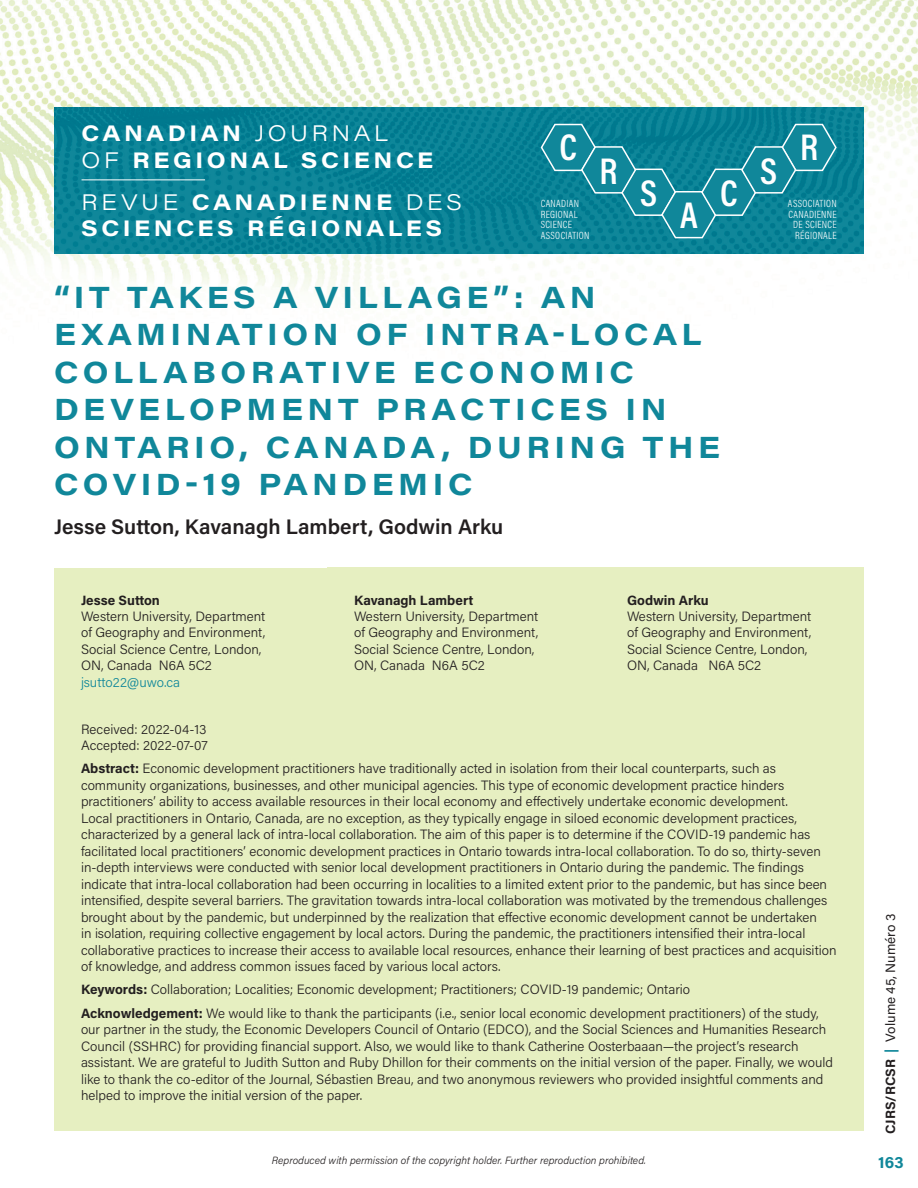
<style>
.page{position:relative;width:918px;height:1188px;background:#fff}
.page>*{position:absolute;margin:0;border:0;box-sizing:border-box;transform-origin:0 0}
.t1{font:600 37.5px "Acumin Pro Cond";color:#fff}
.t2{font:700 30px/37.5px "Acumin Pro Wide";letter-spacing:.15em;color:#10879a}
.t3{font:700 22.05px/26.4px "Acumin Pro Wide";letter-spacing:.16em;color:#fff}
.t4{font:600 21px "Acumin Pro";color:#231f20}
.t5{font:700 16.5px "Acumin Pro";color:#10879a}
.t6{font:300 13.5px/16.5px "Acumin Pro";color:#231f20}
.t7{font:700 13.5px "Acumin Pro";color:#231f20}
.t8{font:13.5px "Acumin Pro";color:#231f20}
.t9{font:300 13.5px "Acumin Pro";color:#10879a}
.t10{font:italic 300 10.5px "Acumin Pro";color:#231f20}
.t11{font:300 10.5px/10.5px "Acumin Pro Cond";letter-spacing:.03em;color:#fff}
.s1{font-weight:300}
.s2{font-weight:700}
.s3{font-weight:700;color:#10879a}
</style>
<div class="page">
<img style="left:0;top:0;width:918px;height:297px">
<img style="left:54px;top:107px;width:810px;height:147px">
<hr style="left:82px;top:179px;width:123px;height:1px;background:#fff">
<svg style="left:540px;top:123px;width:298px;height:117px"></svg>
<div style="left:54px;top:568px;width:278px;height:150px;background:#e6efc1"></div>
<div style="left:327px;top:568px;width:277px;height:133px;background:#e6efc1"></div>
<div style="left:600px;top:568px;width:264px;height:133px;background:#e6efc1"></div>
<div style="left:54px;top:700px;width:810px;height:81px;background:#e6efc1"></div>
<div style="left:54px;top:736px;width:810px;height:395px;background:#e6efc1"></div>
<h3 class="t3" style="left:82px;top:119px;width:353px">CANADIAN <span class="s1">JOURNAL<br>OF</span> REGIONAL SCIENCE</h3>
<h3 class="t3" style="left:82px;top:188px;width:382px"><span class="s1">REVUE</span> CANADIENNE <span class="s1">DES<br></span>SCIENCES RÉGIONALES</h3>
<h1 class="t1" style="left:560px;top:122px;width:19px">C</h1>
<h1 class="t1" style="left:800px;top:122px;width:20px">R</h1>
<h1 class="t1" style="left:760px;top:146px;width:19px">S</h1>
<h1 class="t1" style="left:600px;top:146px;width:20px">R</h1>
<h1 class="t1" style="left:640px;top:169px;width:19px">S</h1>
<h1 class="t1" style="left:720px;top:169px;width:19px">C</h1>
<p class="t11" style="left:541px;top:209px;width:50px">REGIONAL<br>SCIENCE<br>ASSOCIATION</p>
<p class="t11" style="left:788px;top:198px;width:50px;text-align:right">ASSOCIATION<br>CANADIENNE<br>DE SCIENCE<br>RÉGIONALE</p>
<p class="t11" style="left:541px;top:198px;width:40px">CANADIAN</p>
<h1 class="t1" style="left:680px;top:191px;width:19px">A</h1>
<h2 class="t2" style="left:54px;top:277px;width:668px">“IT TAKES A VILLAGE”: AN<br>EXAMINATION OF INTRA-LOCAL<br>COLLABORATIVE ECONOMIC<br>DEVELOPMENT PRACTICES IN<br>ONTARIO, CANADA, DURING THE<br>COVID-19 PANDEMIC</h2>
<h3 class="t4" style="left:54px;top:512px;width:451px">Jesse Sutton, Kavanagh Lambert, Godwin Arku</h3>
<p class="t7" style="left:81px;top:590px;width:80px">Jesse Sutton</p>
<p class="t6" style="left:81px;top:608px;width:186px">Western University, Department of Geography and Environment,<br>Social Science Centre, London,<br>ON, Canada N6A 5C2</p>
<p class="t9" style="left:81px;top:673px;width:101px">jsutto22@uwo.ca</p>
<p class="t7" style="left:354px;top:590px;width:121px">Kavanagh Lambert</p>
<p class="t6" style="left:354px;top:608px;width:186px">Western University, Department of Geography and Environment,<br>Social Science Centre, London,<br>ON, Canada N6A 5C2</p>
<p class="t7" style="left:627px;top:590px;width:83px">Godwin Arku</p>
<p class="t6" style="left:627px;top:608px;width:186px">Western University, Department of Geography and Environment,<br>Social Science Centre, London,<br>ON, Canada N6A 5C2</p>
<p class="t6" style="left:81px;top:720px;width:128px">Received: 2022-04-13<br>Accepted: 2022-07-07</p>
<p class="t6" style="left:81px;top:760px;width:757px"><span class="s2">Abstract:</span> Economic development practitioners have traditionally acted in isolation from their local counterparts, such as community organizations, businesses, and other municipal agencies. This type of economic development practice hinders practitioners’ ability to access available resources in their local economy and effectively undertake economic development.<br>Local practitioners in Ontario, Canada, are no exception, as they typically engage in siloed economic development practices, characterized by a general lack of intra-local collaboration. The aim of this paper is to determine if the COVID-19 pandemic has facilitated local practitioners’ economic development practices in Ontario towards intra-local collaboration. To do so, thirty-seven in-depth interviews were conducted with senior local development practitioners in Ontario during the pandemic. The findings indicate that intra-local collaboration had been occurring in localities to a limited extent prior to the pandemic, but has since been intensified, despite several barriers. The gravitation towards intra-local collaboration was motivated by the tremendous challenges brought about by the pandemic, but underpinned by the realization that effective economic development cannot be undertaken<br>in isolation, requiring collective engagement by local actors. During the pandemic, the practitioners intensified their intra-local collaborative practices to increase their access to available local resources, enhance their learning of best practices and acquisition of knowledge, and address common issues faced by various local actors.</p>
<p class="t6" style="left:81px;top:978px;width:739px;line-height:23.2px"><span class="s2">Keywords:</span> Collaboration; Localities; Economic development; Practitioners; COVID-19 pandemic; Ontario<br><span class="s2">Acknowledgement:</span> We would like to thank the participants (i.e., senior local economic development practitioners) of the study,</p>
<p class="t6" style="left:81px;top:1021px;width:754px">our partner in the study, the Economic Developers Council of Ontario (EDCO), and the Social Sciences and Humanities Research Council (SSHRC) for providing financial support. Also, we would like to thank Catherine Oosterbaaan—the project’s research assistant. We are grateful to Judith Sutton and Ruby Dhillon for their comments on the initial version of the paper. Finally, we would like to thank the co-editor of the Journal, Sébastien Breau, and two anonymous reviewers who provided insightful comments and helped to improve the initial version of the paper.</p>
<p class="t8" style="left:881px;top:1134px;width:222px;rotate:-90deg"><span class="s2">CJRS/RCSR</span> <span class="s3">|</span> Volume 45, Numéro 3</p>
<p class="t10" style="left:272px;top:1153px;width:376px">Reproduced with permission of the copyright holder. Further reproduction prohibited.</p>
<p class="t5" style="left:878px;top:1150px;width:27px">163</p>
</div>
